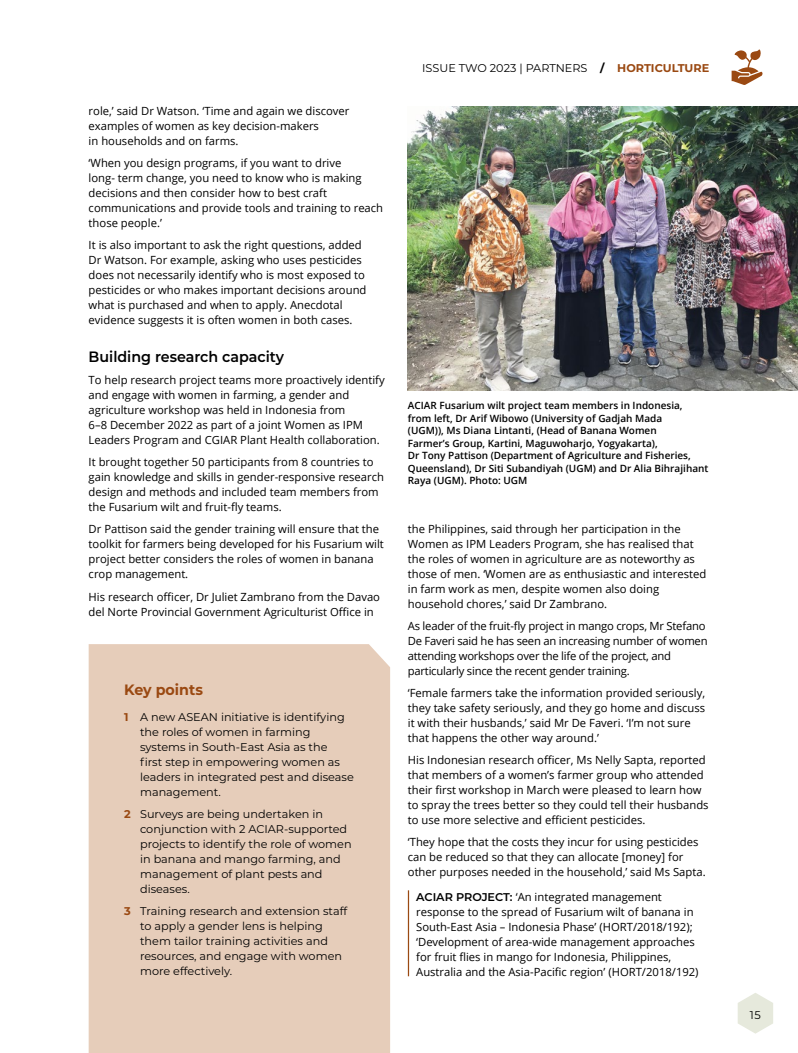
<style>
.page{position:relative;width:798px;height:1053px;background:#fff}
.page>*{position:absolute;margin:0;border:0;box-sizing:border-box;transform-origin:0 0}
.XheadRegular_Black{font:600 15px "Montserrat";color:#000;scale:.95 1}
.XheadBold_Blue{font:700 15px "Montserrat";color:#9a4912;scale:.95 1}
.Body{font:11.25px/15px "Open Sans";color:#000}
.t1{font:11.25px/15px "Montserrat";color:#000}
.Project_MoreInfo{font:11.25px/15px "Open Sans";color:#000}
.Body-2{font:11.25px/15px "Open Sans";letter-spacing:-.02em;color:#000}
.CaptionBlack{font:600 10px/12.5px "Open Sans";color:#000}
.s1{font-weight:700;color:#9a4912}
.s2{font-weight:700}
.s3{font-family:"Montserrat";font-weight:600}
</style>
<div class="page">
<svg style="left:731px;top:49px;width:31px;height:36px"></svg>
<hr style="left:407px;top:890px;width:2px;height:86px;background:#9a4912">
<svg style="left:737px;top:993px;width:35px;height:40px"></svg>
<img style="left:407px;top:106px;width:390px;height:284px">
<div style="left:89px;top:644px;width:301px;height:408px;background:#e6cdba"></div>
<p class="Body" style="left:89px;top:103px;width:262px">role,’ said Dr Watson. ‘Time and again we discover examples of women as key decision-makers<br>in households and on farms.</p>
<p class="Body" style="left:89px;top:155px;width:296px">‘When you design programs, if you want to drive<br>long- term change, you need to know who is making decisions and then consider how to best craft communications and provide tools and training to reach those people.’</p>
<p class="Body" style="left:89px;top:237px;width:279px">It is also important to ask the right questions, added Dr Watson. For example, asking who uses pesticides does not necessarily identify who is most exposed to pesticides or who makes important decisions around what is purchased and when to apply. Anecdotal evidence suggests it is often women in both cases.</p>
<h2 class="XheadRegular_Black" style="left:89px;top:346px;width:207px">Building research capacity</h2>
<p class="Body" style="left:89px;top:372px;width:297px">To help research project teams more proactively identify and engage with women in farming, a gender and agriculture workshop was held in Indonesia from<br>6–8 December 2022 as part of a joint Women as IPM Leaders Program and CGIAR Plant Health collaboration.</p>
<p class="Body" style="left:89px;top:454px;width:297px">It brought together 50 participants from 8 countries to gain knowledge and skills in gender-responsive research design and methods and included team members from the Fusarium wilt and fruit-fly teams.</p>
<p class="Body" style="left:89px;top:521px;width:297px">Dr Pattison said the gender training will ensure that the toolkit for farmers being developed for his Fusarium wilt project better considers the roles of women in banana crop management.</p>
<p class="Body" style="left:89px;top:588px;width:293px">His research officer, Dr Juliet Zambrano from the Davao del Norte Provincial Government Agriculturist Office in</p>
<h2 class="XheadBold_Blue" style="left:124px;top:679px;width:84px">Key points</h2>
<p class="t1" style="left:140px;top:709px;width:215px;text-indent:-16px"><span class="s1">1</span> A new ASEAN initiative is identifying the roles of women in farming systems in South-East Asia as the<br>first step in empowering women as leaders in integrated pest and disease management.</p>
<p class="t1" style="left:140px;top:806px;width:213px;text-indent:-16px"><span class="s1">2</span> Surveys are being undertaken in conjunction with 2 ACIAR-supported projects to identify the role of women in banana and mango farming, and management of plant pests and diseases.</p>
<p class="t1" style="left:140px;top:903px;width:209px;text-indent:-16px"><span class="s1">3</span> Training research and extension staff to apply a gender lens is helping them tailor training activities and resources, and engage with women more effectively.</p>
<p class="t1" style="left:422px;top:60px;width:288px">ISSUE TWO 2023 | PARTNERS <span class="s2">/</span> <span class="s1">HORTICULTURE</span></p>
<p class="CaptionBlack" style="left:407px;top:399px;width:302px">ACIAR Fusarium wilt project team members in Indonesia, from left, Dr Arif Wibowo (University of Gadjah Mada<br>(UGM)), Ms Diana Lintanti, (Head of Banana Women<br>Farmer’s Group, Kartini, Maguwoharjo, Yogyakarta),<br>Dr Tony Pattison (Department of Agriculture and Fisheries, Queensland), Dr Siti Subandiyah (UGM) and Dr Alia Bihrajihant Raya (UGM). Photo: UGM</p>
<p class="Body" style="left:407px;top:520px;width:300px">the Philippines, said through her participation in the Women as IPM Leaders Program, she has realised that the roles of women in agriculture are as noteworthy as those of men. ‘Women are as enthusiastic and interested in farm work as men, despite women also doing household chores,’ said Dr Zambrano.</p>
<p class="Body-2" style="left:407px;top:618px;width:301px">As leader of the fruit-fly project in mango crops, Mr Stefano De Faveri said he has seen an increasing number of women attending workshops over the life of the project, and particularly since the recent gender training.</p>
<p class="Body" style="left:407px;top:685px;width:298px">‘Female farmers take the information provided seriously, they take safety seriously, and they go home and discuss it with their husbands,’ said Mr De Faveri. ‘I’m not sure that happens the other way around.’</p>
<p class="Body" style="left:407px;top:752px;width:302px">His Indonesian research officer, Ms Nelly Sapta, reported that members of a women’s farmer group who attended their first workshop in March were pleased to learn how to spray the trees better so they could tell their husbands to use more selective and efficient pesticides.</p>
<p class="Body" style="left:407px;top:834px;width:299px">‘They hope that the costs they incur for using pesticides can be reduced so that they can allocate [money] for other purposes needed in the household,’ said Ms Sapta.</p>
<p class="Project_MoreInfo" style="left:416px;top:889px;width:284px"><span class="s3">ACIAR PROJECT:</span> ‘An integrated management response to the spread of Fusarium wilt of banana in South-East Asia – Indonesia Phase’ (HORT/2018/192); ‘Development of area-wide management approaches for fruit flies in mango for Indonesia, Philippines, Australia and the Asia-Pacific region’ (HORT/2018/192)</p>
<p class="t1" style="left:749px;top:1006px;width:12px">15</p>
</div>
